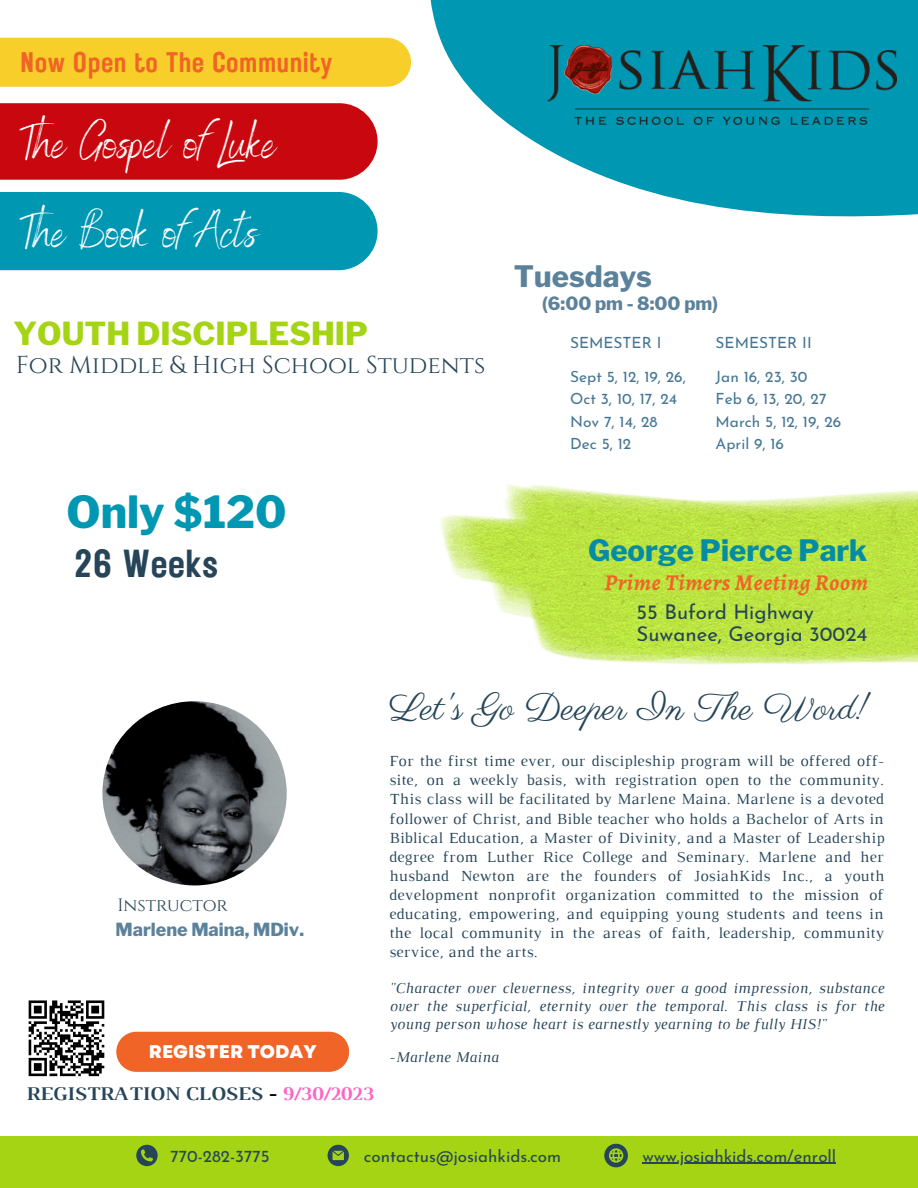
<style>
.page{position:relative;width:918px;height:1188px;background:#fff}
.page>*{position:absolute;margin:0;border:0;box-sizing:border-box;transform-origin:0 0}
.t1{font:48.6px "Benedict";color:#fff}
.t2{font:48px "Benedict";color:#fff}
.t3{font:800 43.95px "Libre Franklin";color:#0097b2}
.t4{font:39px "Rustic Printed";color:#264559}
.t5{font:37.35px "Parisienne";color:#264559}
.t6{font:800 31.5px "Libre Franklin";color:#a4d413}
.t7{font:800 29.25px "Libre Franklin";color:#048ca4}
.t8{font:800 29.25px "Libre Franklin";color:#5c829b}
.t9{font:28.35px "Rustic Printed";color:#f16427}
.t10{font:24.45px "Cinzel";color:#264559}
.t11{font:italic 700 22.65px "Alegreya";letter-spacing:.025em;color:#f16427}
.t12{font:20.4px "Josefin Sans";color:#264559}
.t13{font:700 19.8px "Luthier";letter-spacing:.005em;color:#264559}
.t14{font:800 18.3px "Garet";color:#fff}
.t15{font:800 18.15px "Libre Franklin";color:#5c829b}
.t16{font:800 17.85px "Libre Franklin";color:#5c829b}
.t17{font:17.85px "Cinzel";color:#264559}
.t18{font:16.95px "Josefin Sans";color:#264559}
.t19{font:15.75px/19.2px "Luthier";letter-spacing:.015em;color:#264559;text-align:justify}
.t20{font:15.45px "Josefin Sans";color:#447594}
.t21{font:italic 15.3px/18px "Luthier";letter-spacing:.015em;color:#264559;text-align:justify}
.s1{color:#000}
.s2{color:#ff66c4}
</style>
<div class="page">
<div style="left:0;top:38px;width:411px;height:49px;background:#f8cf2a"></div>
<div style="left:0;top:103px;width:378px;height:77px;background:#c8080e"></div>
<svg style="left:430px;top:0;width:488px;height:217px;fill:#0097b2"></svg>
<img style="left:548px;top:45px;width:348px;height:79px">
<img style="left:102px;top:701px;width:185px;height:184px;border-radius:50%">
<div style="left:116px;top:1032px;width:233px;height:40px;background:#f16427"></div>
<svg style="left:28px;top:1000px;width:77px;height:77px"></svg>
<div style="left:0;top:1136px;width:918px;height:52px;background:#a4d413"></div>
<svg style="left:136px;top:1145px;width:22px;height:21px"></svg>
<svg style="left:328px;top:1145px;width:21px;height:21px"></svg>
<svg style="left:604px;top:1144px;width:24px;height:23px"></svg>
<hr style="left:643px;top:1163px;width:193px;height:1px;background:#264559">
<img style="left:440px;top:485px;width:478px;height:180px">
<div style="left:0;top:192px;width:378px;height:78px;background:#0097b2"></div>
<p class="t9" style="left:20px;top:43px;width:314px">Now Open to The Community</p>
<p class="t1" style="left:20px;top:112px;width:258px">The Gospel of Luke</p>
<p class="t2" style="left:20px;top:201px;width:239px">The Book of Acts</p>
<p class="t6" style="left:14px;top:314px;width:356px">YOUTH DISCIPLESHIP</p>
<p class="t10" style="left:16px;top:349px;width:471px">For Middle &amp; High School Students</p>
<p class="t3" style="left:66px;top:486px;width:222px">Only $120</p>
<p class="t4" style="left:75px;top:537px;width:145px">26 Weeks</p>
<p class="t8" style="left:514px;top:259px;width:140px">Tuesdays</p>
<p class="t15" style="left:542px;top:292px;width:178px">(6:00 pm - 8:00 pm)</p>
<p class="t20" style="left:570px;top:337px;width:93px">SEMESTER I</p>
<p class="t20" style="left:570px;top:370px;width:117px">Sept 5, 12, 19, 26,</p>
<p class="t20" style="left:570px;top:393px;width:109px">Oct 3, 10, 17, 24</p>
<p class="t20" style="left:570px;top:415px;width:89px">Nov 7, 14, 28</p>
<p class="t20" style="left:570px;top:438px;width:63px">Dec 5, 12</p>
<p class="t20" style="left:716px;top:337px;width:98px">SEMESTER II</p>
<p class="t20" style="left:716px;top:370px;width:93px">Jan 16, 23, 30</p>
<p class="t20" style="left:716px;top:393px;width:112px">Feb 6, 13, 20, 27</p>
<p class="t20" style="left:716px;top:415px;width:127px">March 5, 12, 19, 26</p>
<p class="t20" style="left:716px;top:438px;width:70px">April 9, 16</p>
<p class="t7" style="left:588px;top:532px;width:281px">George Pierce Park</p>
<p class="t12" style="left:637px;top:604px;width:179px">55 Buford Highway</p>
<p class="t12" style="left:637px;top:626px;width:232px">Suwanee, Georgia 30024</p>
<p class="t11" style="left:605px;top:567px;width:265px">Prime Timers Meeting Room</p>
<p class="t17" style="left:117px;top:894px;width:112px">Instructor</p>
<p class="t16" style="left:116px;top:919px;width:190px">Marlene Maina, MDiv.</p>
<p class="t14" style="left:149px;top:1039px;width:169px">REGISTER TODAY</p>
<p class="t13" style="left:26px;top:1086px;width:349px">REGISTRATION CLOSES <span class="s1">-</span> <span class="s2">9/30/2023</span></p>
<p class="t5" style="left:389px;top:685px;width:481px">Let's Go Deeper In The Word!</p>
<p class="t19" style="left:389px;top:753px;width:497px">For the first time ever, our discipleship program will be offered off&shy;site, on a weekly basis, with registration open to the community.<br>This class will be facilitated by Marlene Maina. Marlene is a devoted follower of Christ, and Bible teacher who holds a Bachelor of Arts in Biblical Education, a Master of Divinity, and a Master of Leadership degree from Luther Rice College and Seminary. Marlene and her husband Newton are the founders of JosiahKids Inc., a youth development nonprofit organization committed to the mission of educating, empowering, and equipping young students and teens in the local community in the areas of faith, leadership, community service, and the arts.</p>
<p class="t21" style="left:389px;top:981px;width:496px">"Character over cleverness, integrity over a good impression, substance over the superficial, eternity over the temporal. This class is for the young person whose heart is earnestly yearning to be fully HIS!"</p>
<p class="t21" style="left:389px;top:1049px;width:110px">-Marlene Maina</p>
<p class="t18" style="left:171px;top:1149px;width:101px">770-282-3775</p>
<p class="t18" style="left:364px;top:1149px;width:199px">contactus@josiahkids.com</p>
<p class="t18" style="left:643px;top:1149px;width:195px">www.josiahkids.com/enroll</p>
</div>
